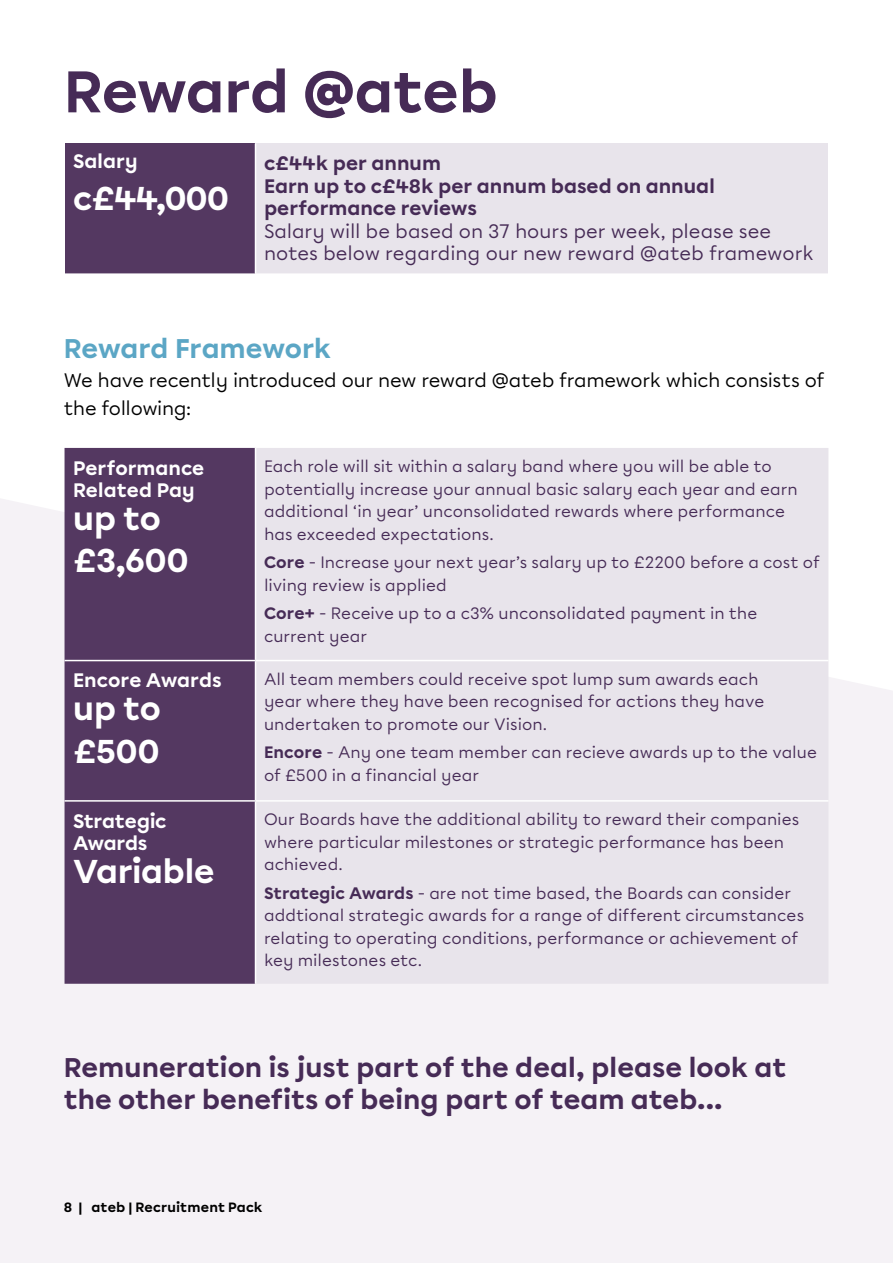
<style>
.page{position:relative;width:893px;height:1263px;background:#fff}
.page>*{position:absolute;margin:0;border:0;box-sizing:border-box;transform-origin:0 0}
.t1{font:700 58.5px "Chromatica";letter-spacing:-.015em;color:#462b56}
.t2{font:700 33px/42px "Chromatica";letter-spacing:-.02em;color:#fff}
.t3{font:700 27px/32.4px "Chromatica";letter-spacing:-.005em;color:#462b56}
.t4{font:700 27px "Chromatica";letter-spacing:-.01em;color:#5ba6c5}
.t5{font:19.5px/22.5px "Chromatica";letter-spacing:-.005em;color:#462b56}
.t6{font:19.5px/28.5px "Chromatica";letter-spacing:-.02em;color:#000}
.t7{font:700 19.5px/22.5px "Chromatica";color:#462b56}
.t8{font:700 19.5px/22.5px "Chromatica";letter-spacing:-.005em;color:#fff}
.t9{font:16.5px/22.5px "Chromatica";color:#462b56}
.t10{font:700 13.5px "Chromatica";letter-spacing:.01em;color:#000}
.s1{font-weight:700}
</style>
<div class="page">
<div style="left:0;top:489px;width:893px;height:774px;background:#f5f2f6"></div>
<div style="left:65px;top:144px;width:190px;height:130px;background:#543861"></div>
<div style="left:255px;top:144px;width:573px;height:130px;background:#e8e4eb"></div>
<hr style="left:255px;top:144px;width:1px;height:129px;background:#fff">
<hr style="left:65px;top:273px;width:190px;height:2px;background:#fff">
<hr style="left:255px;top:273px;width:573px;height:2px;background:#fff">
<div style="left:65px;top:448px;width:190px;height:536px;background:#543861"></div>
<div style="left:256px;top:448px;width:572px;height:536px;background:#e8e4eb"></div>
<hr style="left:255px;top:448px;width:1px;height:212px;background:#fff">
<hr style="left:65px;top:660px;width:190px;height:1px;background:#fff">
<hr style="left:255px;top:660px;width:573px;height:1px;background:#fff">
<hr style="left:255px;top:661px;width:1px;height:139px;background:#fff">
<hr style="left:255px;top:802px;width:1px;height:182px;background:#fff">
<hr style="left:65px;top:800px;width:190px;height:2px;background:#fff">
<hr style="left:255px;top:800px;width:573px;height:2px;background:#fff">
<h1 class="t1" style="left:64px;top:52px;width:435px">Reward @ateb</h1>
<p class="t8" style="left:73px;top:150px;width:66px">Salary</p>
<h2 class="t2" style="left:73px;top:178px;width:158px">c£44,000</h2>
<p class="t7" style="left:264px;top:153px;width:453px">c£44k per annum<br>Earn up to c£48k per annum based on annual performance reviews</p>
<p class="t5" style="left:264px;top:220px;width:551px">Salary will be based on 37 hours per week, please see notes below regarding our new reward @ateb framework</p>
<h3 class="t4" style="left:64px;top:331px;width:269px">Reward Framework</h3>
<p class="t6" style="left:64px;top:366px;width:762px">We have recently introduced our new reward @ateb framework which consists of the following:</p>
<p class="t8" style="left:73px;top:457px;width:133px">Performance<br>Related Pay</p>
<h2 class="t2" style="left:73px;top:498px;width:117px">up to £3,600</h2>
<p class="t9" style="left:264px;top:455px;width:535px">Each role will sit within a salary band where you will be able to potentially increase your annual basic salary each year and earn additional ‘in year’ unconsolidated rewards where performance has exceeded expectations.</p>
<p class="t9" style="left:264px;top:551px;width:557px"><span class="s1">Core</span> - Increase your next year’s salary up to £2200 before a cost of living review is applied</p>
<p class="t9" style="left:264px;top:602px;width:495px"><span class="s1">Core+</span> - Receive up to a c3% unconsolidated payment in the current year</p>
<p class="t8" style="left:73px;top:669px;width:150px">Encore Awards</p>
<h2 class="t2" style="left:73px;top:688px;width:89px">up to £500</h2>
<p class="t8" style="left:73px;top:810px;width:95px">Strategic<br>Awards</p>
<h2 class="t2" style="left:73px;top:851px;width:143px">Variable</h2>
<p class="t9" style="left:264px;top:668px;width:502px">All team members could receive spot lump sum awards each year where they have been recognised for actions they have undertaken to promote our Vision.</p>
<p class="t9" style="left:264px;top:741px;width:554px"><span class="s1">Encore</span> - Any one team member can recieve awards up to the value of £500 in a financial year</p>
<p class="t9" style="left:264px;top:808px;width:537px">Our Boards have the additional ability to reward their companies where particular milestones or strategic performance has been achieved.</p>
<p class="t9" style="left:264px;top:881px;width:542px"><span class="s1">Strategic Awards</span> - are not time based, the Boards can consider addtional strategic awards for a range of different circumstances relating to operating conditions, performance or achievement of key milestones etc.</p>
<h3 class="t3" style="left:64px;top:1051px;width:724px">Remuneration is just part of the deal, please look at the other benefits of being part of team ateb...</h3>
<p class="t10" style="left:64px;top:1198px;width:200px">8 | ateb | Recruitment Pack</p>
</div>
